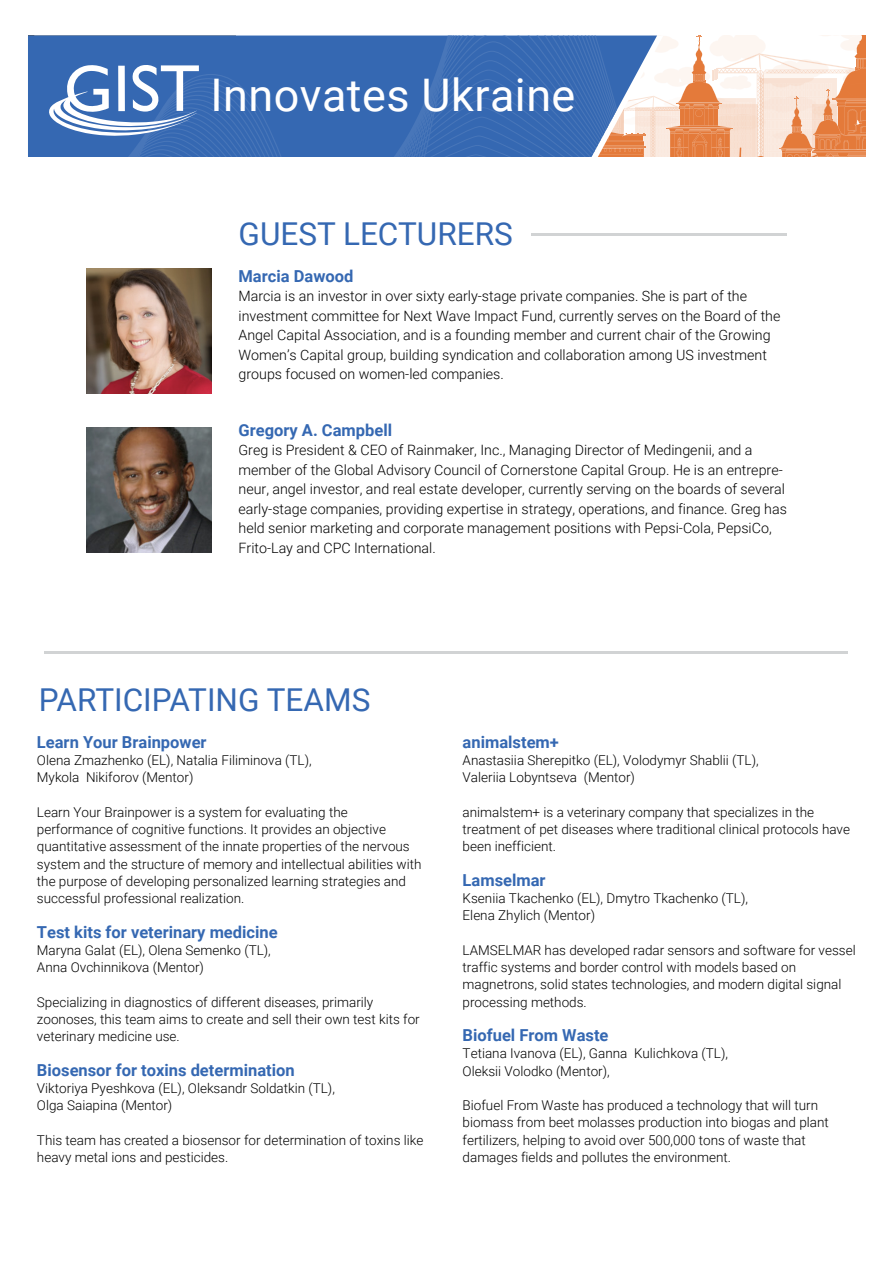
<style>
.page{position:relative;width:893px;height:1263px;background:#fff}
.page>*{position:absolute;margin:0;border:0;box-sizing:border-box;transform-origin:0 0}
.t1{font:45px "Roboto";letter-spacing:.01em;color:#fff}
.t2{font:31.5px "Roboto";color:#3568b2}
.t3{font:700 16.5px "Roboto";color:#3568b2}
.t4{font:300 14.25px/19.5px "Roboto";color:#000}
.t5{font:300 13.5px/17.2px "Roboto";color:#000}
</style>
<div class="page">
<svg style="left:663px;top:36px;width:202px;height:121px"></svg>
<svg style="left:28px;top:36px;width:629px;height:121px;background:#4270b3"></svg>
<svg style="left:48px;top:64px;width:151px;height:72px"></svg>
<img style="left:87px;top:269px;width:124px;height:124px">
<img style="left:87px;top:428px;width:124px;height:124px">
<hr style="left:531px;top:233px;width:256px;height:3px;background:#d1d3d4">
<hr style="left:45px;top:651px;width:803px;height:3px;background:#d1d3d4">
<h1 class="t1" style="left:210px;top:63px;width:366px">Innovates Ukraine</h1>
<h2 class="t2" style="left:238px;top:212px;width:276px">GUEST LECTURERS</h2>
<p class="t3" style="left:238px;top:264px;width:116px">Marcia Dawood</p>
<p class="t4" style="left:238px;top:286px;width:543px">Marcia is an investor in over sixty early-stage private companies. She is part of the investment committee for Next Wave Impact Fund, currently serves on the Board of the Angel Capital Association, and is a founding member and current chair of the Growing Women’s Capital group, building syndication and collaboration among US investment groups focused on women-led companies.</p>
<p class="t3" style="left:238px;top:418px;width:155px">Gregory A. Campbell</p>
<p class="t4" style="left:238px;top:440px;width:550px">Greg is President &amp; CEO of Rainmaker, Inc., Managing Director of Medingenii, and a member of the Global Advisory Council of Cornerstone Capital Group. He is an entrepre&shy;neur, angel investor, and real estate developer, currently serving on the boards of several early-stage companies, providing expertise in strategy, operations, and finance. Greg has held senior marketing and corporate management positions with Pepsi-Cola, PepsiCo, Frito-Lay and CPC International.</p>
<h2 class="t2" style="left:39px;top:678px;width:333px">PARTICIPATING TEAMS</h2>
<p class="t3" style="left:37px;top:730px;width:171px">Learn Your Brainpower</p>
<p class="t5" style="left:37px;top:751px;width:276px">Olena Zmazhenko (EL), Natalia Filiminova (TL),<br>Mykola Nikiforov (Mentor)</p>
<p class="t5" style="left:37px;top:803px;width:386px">Learn Your Brainpower is a system for evaluating the performance of cognitive functions. It provides an objective quantitative assessment of the innate properties of the nervous system and the structure of memory and intellectual abilities with the purpose of developing personalized learning strategies and successful professional realization.</p>
<p class="t3" style="left:37px;top:920px;width:242px">Test kits for veterinary medicine</p>
<p class="t5" style="left:37px;top:941px;width:235px">Maryna Galat (EL), Olena Semenko (TL),<br>Anna Ovchinnikova (Mentor)</p>
<p class="t5" style="left:37px;top:993px;width:384px">Specializing in diagnostics of different diseases, primarily zoonoses, this team aims to create and sell their own test kits for veterinary medicine use.</p>
<p class="t3" style="left:37px;top:1058px;width:259px">Biosensor for toxins determination</p>
<p class="t5" style="left:37px;top:1079px;width:299px">Viktoriya Pyeshkova (EL), Oleksandr Soldatkin (TL),<br>Olga Saiapina (Mentor)</p>
<p class="t5" style="left:37px;top:1131px;width:388px">This team has created a biosensor for determination of toxins like heavy metal ions and pesticides.</p>
<p class="t3" style="left:462px;top:730px;width:98px">animalstem+</p>
<p class="t5" style="left:462px;top:751px;width:297px">Anastasiia Sherepitko (EL), Volodymyr Shablii (TL),<br>Valeriia Lobyntseva (Mentor)</p>
<p class="t5" style="left:462px;top:803px;width:389px">animalstem+ is a veterinary company that specializes in the treatment of pet diseases where traditional clinical protocols have been inefficient.</p>
<p class="t3" style="left:462px;top:868px;width:84px">Lamselmar</p>
<p class="t5" style="left:462px;top:889px;width:287px">Kseniia Tkachenko (EL), Dmytro Tkachenko (TL),<br>Elena Zhylich (Mentor)</p>
<p class="t5" style="left:462px;top:941px;width:394px">LAMSELMAR has developed radar sensors and software for vessel traffic systems and border control with models based on magnetrons, solid states technologies, and modern digital signal processing methods.</p>
<p class="t3" style="left:462px;top:1024px;width:147px">Biofuel From Waste</p>
<p class="t5" style="left:462px;top:1044px;width:267px">Tetiana Ivanova (EL), Ganna Kulichkova (TL),<br>Oleksii Volodko (Mentor),</p>
<p class="t5" style="left:462px;top:1096px;width:368px">Biofuel From Waste has produced a technology that will turn biomass from beet molasses production into biogas and plant fertilizers, helping to avoid over 500,000 tons of waste that damages fields and pollutes the environment.</p>
</div>
